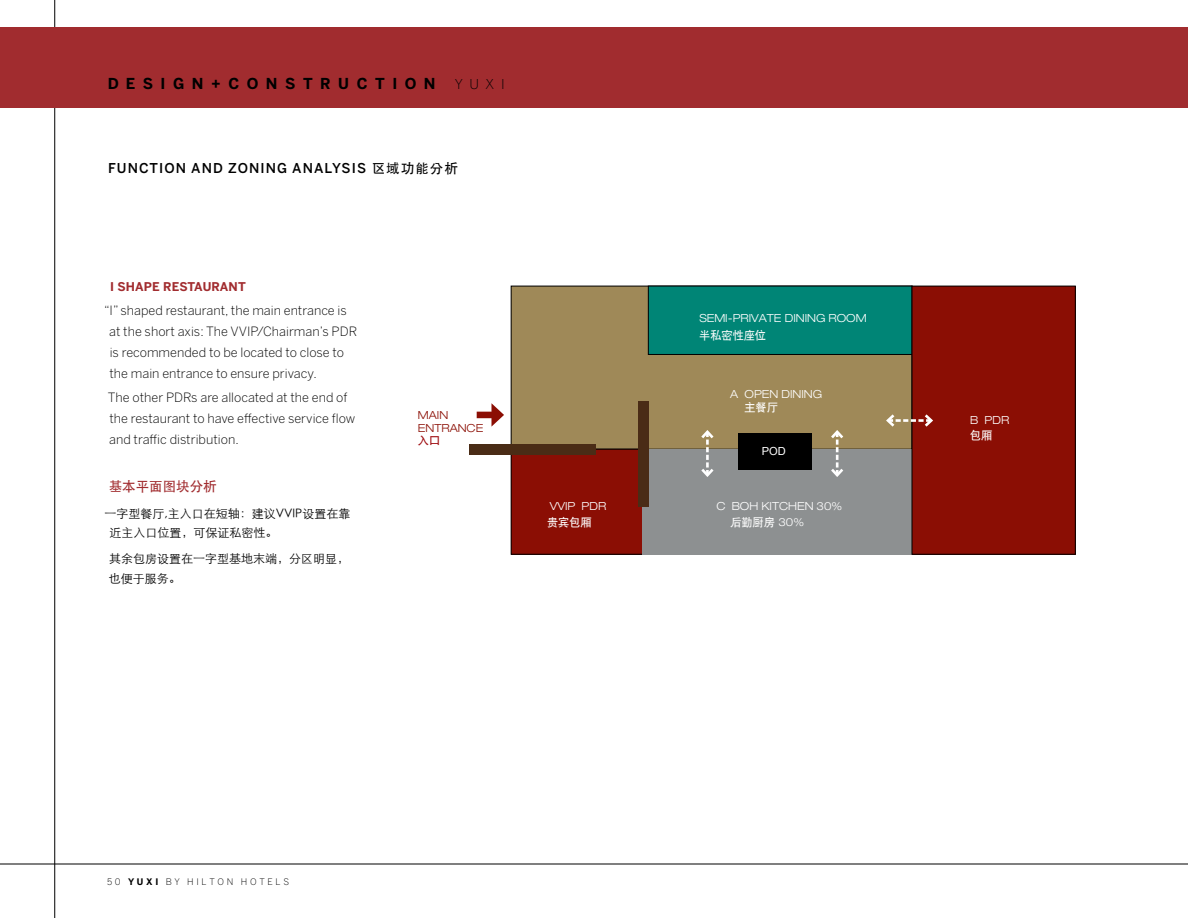
<style>
.page{position:relative;width:1188px;height:918px;background:#fff}
.page>*{position:absolute;margin:0;border:0;box-sizing:border-box;transform-origin:0 0}
.t1{font:700 15px "Benton Sans";letter-spacing:.5em;color:#000}
.t2{font:500 13.5px "Benton Sans";letter-spacing:.08em;color:#000}
.t3{font:500 13.5px "ST Heiti SC";color:#a12c2f}
.t4{font:500 13.5px "ST Heiti TC";letter-spacing:.08em;color:#000}
.t5{font:300 13.5px "Benton Sans";color:#000}
.t6{font:300 12.75px/21px "Benton Sans";color:#000}
.t7{font:300 12px/19.5px "ST Heiti SC";color:#000}
.t8{font:700 12px "Benton Sans";color:#a12c2f}
.t9{font:300 expanded 11.1px "Helvetica Neue";color:#fff}
.t10{font:11.1px "SIL Hei Med Jian";color:#fff}
.t11{font:300 expanded 11.1px/13.4px "Helvetica Neue";color:#8b0e04}
.t12{font:11.1px "Arial";color:#fff}
.t13{font:11.1px "SIL Hei Med Jian";color:#9e0b0f}
.t14{font:300 9px "Benton Sans";letter-spacing:.3em;color:#000}
.s1{font-family:"Benton Sans"}
.s2{font-family:"Helvetica Neue";font-weight:300;font-stretch:expanded}
.s3{font-weight:700}
</style>
<div class="page">
<div style="left:511px;top:286px;width:401px;height:163px;background:#9f8958"></div>
<div style="left:648px;top:286px;width:264px;height:68px;background:#008576"></div>
<div style="left:648px;top:286px;width:264px;height:69px;border:1px solid #000"></div>
<div style="left:511px;top:449px;width:132px;height:105px;background:#8b0e04"></div>
<div style="left:511px;top:449px;width:132px;height:106px;border:1px solid #000"></div>
<div style="left:643px;top:449px;width:269px;height:105px;background:#8d9091"></div>
<div style="left:738px;top:433px;width:74px;height:37px;background:#000"></div>
<div style="left:912px;top:286px;width:163px;height:268px;background:#8b0e04"></div>
<div style="left:912px;top:286px;width:164px;height:269px;border:1px solid #000"></div>
<div style="left:638px;top:402px;width:10px;height:105px;background:#4a2c16"></div>
<div style="left:469px;top:444px;width:126px;height:10px;background:#4a2c16"></div>
<div style="left:477px;top:412px;width:19px;height:6px;background:#8b0e04"></div>
<svg style="left:491px;top:403px;width:13px;height:24px"></svg>
<svg style="left:699px;top:430px;width:17px;height:47px"></svg>
<svg style="left:828px;top:430px;width:18px;height:47px"></svg>
<svg style="left:886px;top:412px;width:47px;height:17px"></svg>
<hr style="left:0;top:864px;width:1188px;height:1px;background:#000">
<hr style="left:54px;top:0;width:1px;height:918px;background:#000">
<div style="left:0;top:27px;width:1188px;height:81px;background:#a12c2f"></div>
<p class="t1" style="left:107px;top:75px;width:330px">DESIGN+CONSTRUCTION</p>
<p class="t5" style="left:455px;top:76px;width:52px">YUXI</p>
<p class="t2" style="left:108px;top:160px;width:226px">FUNCTION AND ZONING ANALYS</p>
<p class="t4" style="left:352px;top:161px;width:108px"><span class="s1">IS</span> 区域功能分析</p>
<p class="t8" style="left:110px;top:280px;width:17px">I SHA</p>
<p class="t8" style="left:144px;top:280px;width:103px">PE RESTAURANT</p>
<p class="t6" style="left:109px;top:300px;width:249px;text-indent:-5px">“I” shaped restaurant, the main entrance is at the short axis: The VVIP/Chairman’s PDR is recommended to be located to close to the main entrance to ensure privacy.</p>
<p class="t6" style="left:108px;top:387px;width:249px">The other PDRs are allocated at the end of the restaurant to have effective service flow and traffic distribution.</p>
<p class="t3" style="left:109px;top:479px;width:109px">基本平面图块分析</p>
<p class="t7" style="left:110px;top:502px;width:242px;text-indent:-5px">一字型餐厅,主入口在短轴：建议VVIP设置在靠近主入口位置，可保证私密性。</p>
<p class="t7" style="left:109px;top:548px;width:242px">其余包房设置在一字型基地末端，分区明显，也便于服务。</p>
<p class="t11" style="left:418px;top:408px;width:67px">MAIN<br>ENTRANCE</p>
<p class="t13" style="left:418px;top:433px;width:24px">入口</p>
<p class="t9" style="left:550px;top:500px;width:58px">VVIP PDR</p>
<p class="t10" style="left:547px;top:515px;width:46px">贵宾包厢</p>
<p class="t9" style="left:699px;top:311px;width:169px">SEMI-PRIVATE DINING ROOM</p>
<p class="t10" style="left:699px;top:328px;width:68px">半私密性座位</p>
<p class="t9" style="left:730px;top:388px;width:93px">A OPEN DINING</p>
<p class="t10" style="left:744px;top:400px;width:35px">主餐厅</p>
<p class="t12" style="left:762px;top:444px;width:26px">POD</p>
<p class="t9" style="left:716px;top:499px;width:127px">C BOH KITCHEN 30%</p>
<p class="t10" style="left:730px;top:515px;width:75px">后勤厨房 <span class="s2">30%</span></p>
<p class="t9" style="left:970px;top:413px;width:41px">B PDR</p>
<p class="t10" style="left:970px;top:428px;width:24px">包厢</p>
<p class="t14" style="left:107px;top:876px;width:143px">50 <span class="s3">YUXI</span> BY HILTON hotels</p>
</div>
